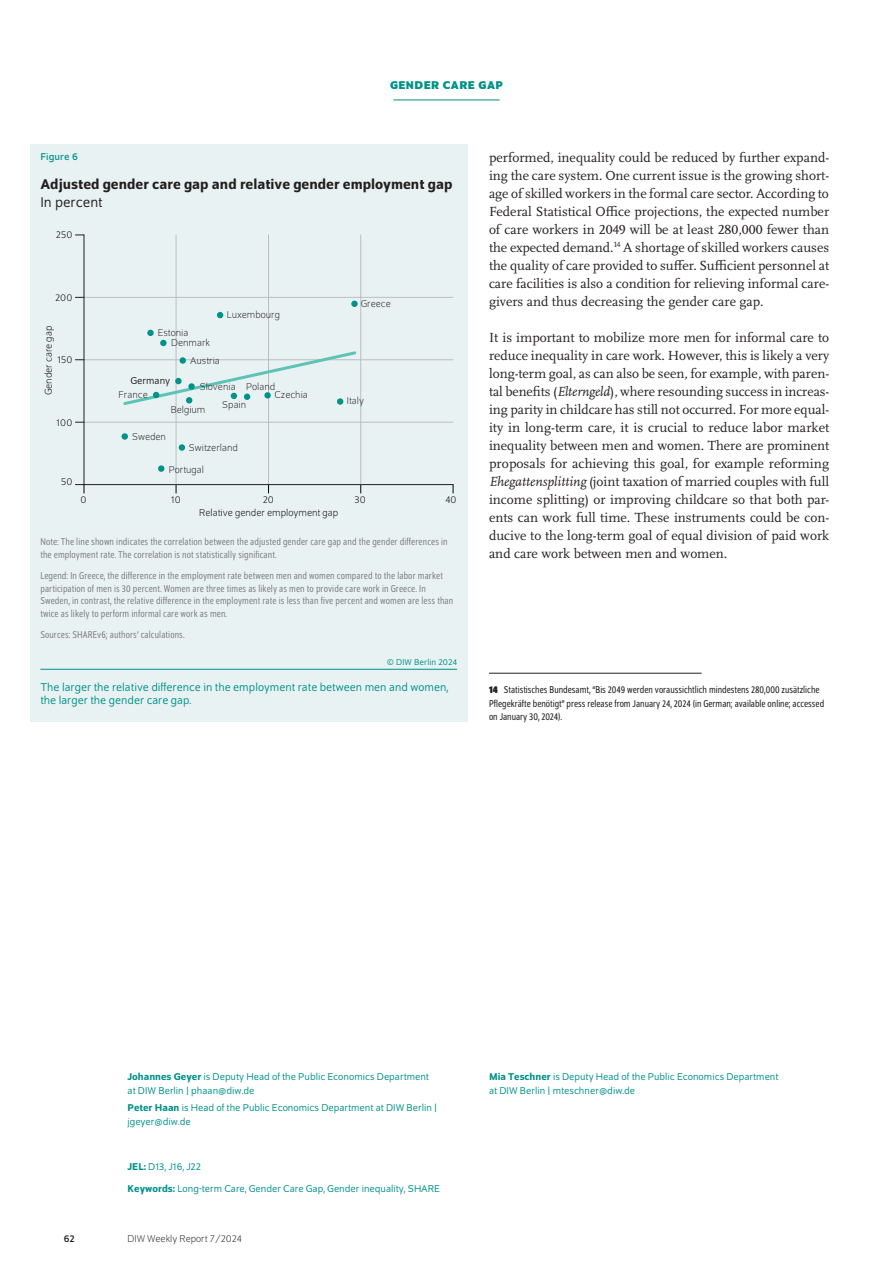
<style>
.page{position:relative;width:893px;height:1263px;background:#fff}
.page>*{position:absolute;margin:0;border:0;box-sizing:border-box;transform-origin:0 0}
.t1{font:500 15px "Schumpeter";color:#231f20}
.t2{font:15px "Schumpeter Blond";color:#231f20}
.t3{font:13.8px/18px "Scala Pro";color:#231f20;text-align:justify}
.t4{font:12px/13.5px "Schumpeter Blond";color:#009188}
.t5{font:700 12px "Schumpeter";color:#009188}
.t6{font:semi-condensed 10.5px/12.8px "Schumpeter Blond";letter-spacing:.01em;color:#808285}
.t7{font:10.5px/13.5px "Schumpeter Blond";color:#009188}
.t8{font:semi-condensed 10.5px/13.5px "Schumpeter Blond";color:#231f20}
.t9{font:300 10.5px "Schumpeter";color:#231f20}
.t10{font:300 10.5px "Schumpeter";color:#000001}
.t11{font:10.5px "Schumpeter";letter-spacing:.01em;color:#009188}
.t12{font:10.5px "Schumpeter Blond";color:#231f20}
.t13{font:10.5px "Schumpeter";color:#231f20}
.t14{font:9px "Schumpeter Blond";letter-spacing:.01em;color:#009188}
.s1{font-style:italic}
.s2{font-family:"Schumpeter";font-weight:700}
.s3{font-family:"Schumpeter";font-weight:500}
</style>
<div class="page">
<hr style="left:393px;top:100px;width:107px;height:1px;background:#009188">
<hr style="left:489px;top:673px;width:213px;height:1px;background:#231f20">
<div style="left:30px;top:144px;width:438px;height:577px;background:#e9f2f2"></div>
<hr style="left:83px;top:484px;width:370px;height:1px;background:#231f20">
<hr style="left:83px;top:422px;width:370px;height:1px;background:#bcbdc0">
<hr style="left:83px;top:359px;width:370px;height:1px;background:#bcbdc0">
<hr style="left:83px;top:297px;width:370px;height:1px;background:#bcbdc0">
<hr style="left:84px;top:235px;width:1px;height:249px;background:#231f20">
<hr style="left:176px;top:235px;width:1px;height:249px;background:#bcbdc0">
<hr style="left:268px;top:235px;width:1px;height:249px;background:#bcbdc0">
<hr style="left:360px;top:235px;width:1px;height:249px;background:#bcbdc0">
<svg style="left:75px;top:484px;width:10px;height:9px"></svg>
<div style="left:122px;top:433px;width:6px;height:7px;background:#009188;border-radius:50%"></div>
<div style="left:160px;top:340px;width:7px;height:6px;background:#009188;border-radius:50%"></div>
<div style="left:351px;top:301px;width:7px;height:6px;background:#009188;border-radius:50%"></div>
<div style="left:179px;top:444px;width:6px;height:7px;background:#009188;border-radius:50%"></div>
<svg style="left:121px;top:349px;width:237px;height:58px"></svg>
<svg style="left:217px;top:312px;width:6px;height:6px"></svg>
<div style="left:158px;top:465px;width:6px;height:7px;background:#009188;border-radius:50%"></div>
<div style="left:188px;top:383px;width:7px;height:7px;background:#009188;border-radius:50%"></div>
<div style="left:147px;top:330px;width:7px;height:6px;background:#009188;border-radius:50%"></div>
<div style="left:264px;top:392px;width:7px;height:7px;background:#009188;border-radius:50%"></div>
<hr style="left:40px;top:669px;width:417px;height:1px;background:#009188">
<p class="t5" style="left:390px;top:79px;width:18px">GENDER</p>
<p class="t5" style="left:443px;top:79px;width:17px">CARE</p>
<p class="t5" style="left:479px;top:79px;width:18px">GAP</p>
<p class="t11" style="left:40px;top:151px;width:39px">Figure 6</p>
<p class="t1" style="left:40px;top:176px;width:413px">Adjusted gender care gap and relative gender employment gap</p>
<p class="t2" style="left:40px;top:194px;width:64px">In percent</p>
<p class="t10" style="left:56px;top:230px;width:18px">250</p>
<p class="t10" style="left:55px;top:292px;width:19px">200</p>
<p class="t10" style="left:43px;top:395px;width:71px;rotate:-90deg">Gender care gap</p>
<p class="t10" style="left:57px;top:355px;width:17px">150</p>
<p class="t10" style="left:57px;top:417px;width:17px">100</p>
<p class="t10" style="left:61px;top:476px;width:13px">50</p>
<p class="t9" style="left:158px;top:328px;width:32px">Estonia</p>
<p class="t9" style="left:171px;top:337px;width:41px">Denmark</p>
<p class="t9" style="left:190px;top:355px;width:31px">Austria</p>
<p class="t9" style="left:227px;top:310px;width:55px">Luxembourg</p>
<p class="t9" style="left:361px;top:299px;width:31px">Greece</p>
<p class="t12" style="left:131px;top:375px;width:41px">Germany</p>
<p class="t9" style="left:200px;top:381px;width:37px">Slovenia</p>
<p class="t9" style="left:246px;top:381px;width:31px">Poland</p>
<p class="t9" style="left:119px;top:389px;width:31px">France</p>
<p class="t9" style="left:275px;top:390px;width:35px">Czechia</p>
<p class="t9" style="left:222px;top:400px;width:25px">Spain</p>
<p class="t9" style="left:347px;top:396px;width:19px">Italy</p>
<p class="t9" style="left:171px;top:405px;width:36px">Belgium</p>
<p class="t9" style="left:132px;top:431px;width:35px">Sweden</p>
<p class="t9" style="left:189px;top:442px;width:51px">Switzerland</p>
<p class="t9" style="left:169px;top:464px;width:37px">Portugal</p>
<p class="t10" style="left:80px;top:494px;width:8px">0</p>
<p class="t10" style="left:171px;top:494px;width:11px">10</p>
<p class="t10" style="left:263px;top:494px;width:13px">20</p>
<p class="t10" style="left:354px;top:494px;width:13px">30</p>
<p class="t10" style="left:445px;top:494px;width:13px">40</p>
<p class="t10" style="left:199px;top:507px;width:141px">Relative gender employment gap</p>
<p class="t6" style="left:40px;top:535px;width:409px">Note: The line shown indicates the correlation between the adjusted gender care gap and the gender differences in the employment rate. The correlation is not statistically significant.</p>
<p class="t6" style="left:40px;top:569px;width:414px">Legend: In Greece, the difference in the employment rate between men and women compared to the labor market participation of men is 30 percent. Women are three times as likely as men to provide care work in Greece. In Sweden, in contrast, the relative difference in the employment rate is less than five percent and women are less than twice as likely to perform informal care work as men.</p>
<p class="t6" style="left:40px;top:629px;width:146px">Sources: SHAREv6; authors’ calculations.</p>
<p class="t14" style="left:387px;top:657px;width:72px">© DIW Berlin 2024</p>
<p class="t4" style="left:40px;top:681px;width:410px">The larger the relative difference in the employment rate between men and women, the larger the gender care gap.</p>
<p class="t3" style="left:489px;top:148px;width:342px">performed, inequality could be reduced by further expand&shy;ing the care system. One current issue is the growing short&shy;age of skilled workers in the formal care sector. According to Federal Statistical Office projections, the expected number of care workers in 2049 will be at least 280,000 fewer than the expected demand.<sup>14</sup> A shortage of skilled workers causes the quality of care provided to suffer. Sufficient personnel at care facilities is also a condition for relieving informal care&shy;givers and thus decreasing the gender care gap.</p>
<p class="t3" style="left:489px;top:328px;width:342px">It is important to mobilize more men for informal care to reduce inequality in care work. However, this is likely a very long-term goal, as can also be seen, for example, with paren&shy;tal benefits (<span class="s1">Elterngeld</span>), where resounding success in increas&shy;ing parity in childcare has still not occurred. For more equal&shy;ity in long-term care, it is crucial to reduce labor market inequality between men and women. There are prominent proposals for achieving this goal, for example reforming <span class="s1">Ehegattensplitting</span> (joint taxation of married couples with full income splitting) or improving childcare so that both par&shy;ents can work full time. These instruments could be con&shy;ducive to the long-term goal of equal division of paid work and care work between men and women.</p>
<p class="t8" style="left:489px;top:683px;width:337px"><span class="s2">14</span> Statistisches Bundesamt, “Bis 2049 werden voraussichtlich mindestens 280,000 zusätzliche<br>Pflegekräfte benötigt” press release from January 24, 2024 (in German; available online; accessed on January 30, 2024).</p>
<p class="t7" style="left:128px;top:1070px;width:303px"><span class="s3">Johannes Geyer</span> is Deputy Head of the Public Economics Department at DIW Berlin | phaan@diw.de</p>
<p class="t7" style="left:128px;top:1101px;width:311px"><span class="s3">Peter Haan</span> is Head of the Public Economics Department at DIW Berlin | jgeyer@diw.de</p>
<p class="t7" style="left:128px;top:1156px;width:314px;line-height:22px"><span class="s3">JEL:</span> D13, J16, J22<br><span class="s3">Keywords:</span> Long-term Care, Gender Care Gap, Gender inequality, SHARE</p>
<p class="t13" style="left:64px;top:1233px;width:13px">62</p>
<p class="t9" style="left:128px;top:1234px;width:116px">DIW Weekly Report 7/2024</p>
<p class="t7" style="left:489px;top:1070px;width:291px"><span class="s3">Mia Teschner</span> is Deputy Head of the Public Economics Department at DIW Berlin | mteschner@diw.de</p>
</div>
